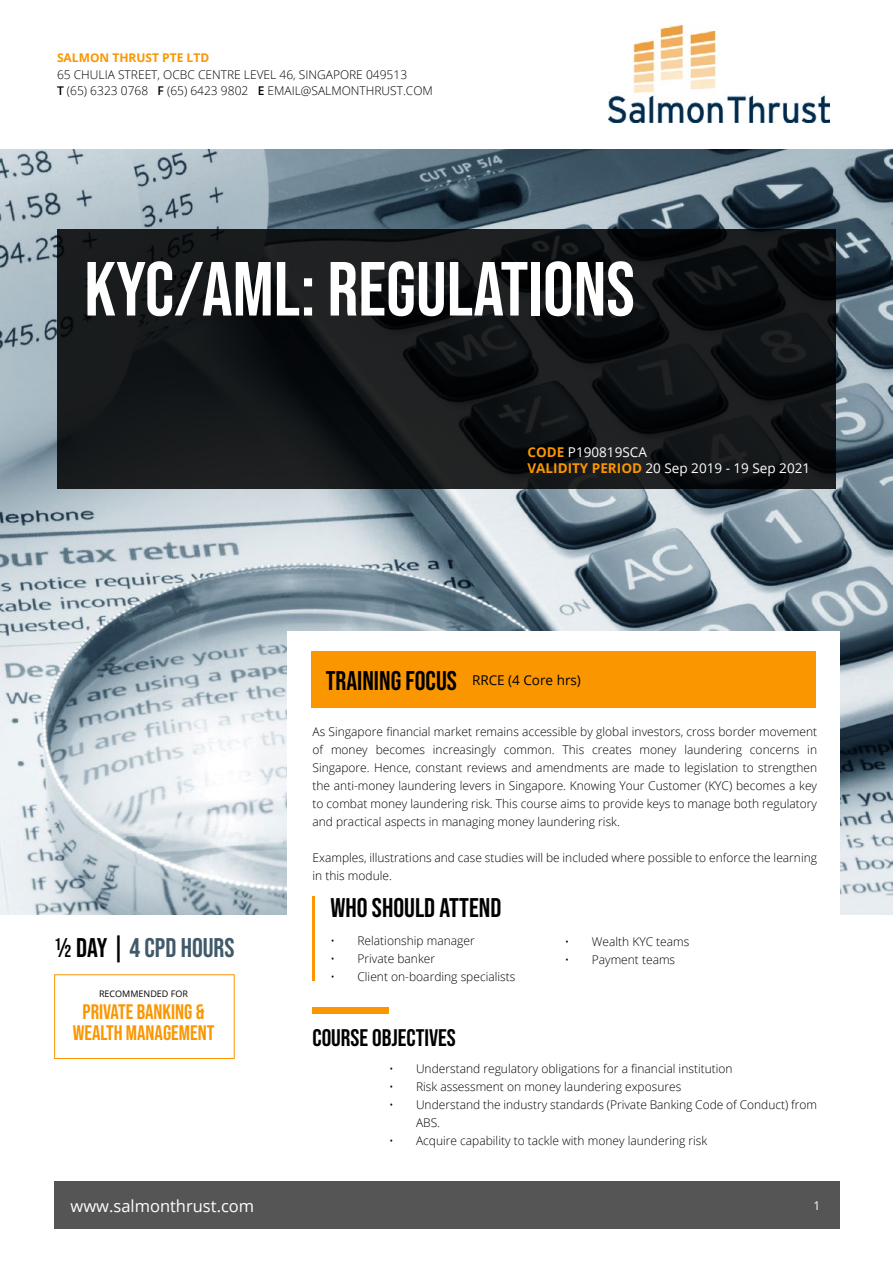
<style>
.page{position:relative;width:893px;height:1263px;background:#fff}
.page>*{position:absolute;margin:0;border:0;box-sizing:border-box;transform-origin:0 0}
.t1{font:76.5px "Bebas Neue";color:#fff}
.t2{font:27px "Bebas Neue";color:#000}
.t3{font:27px "Bebas Neue";color:#415969}
.t4{font:24px "Bebas Neue";color:#000}
.t5{font:21px/21px "Bebas Neue";color:#fa9600;text-align:center}
.t6{font:16.5px "Open Sans";color:#fff}
.t7{font:13.5px/16.2px "Open Sans";color:#fff}
.t8{font:13.5px "Open Sans";color:#000}
.t9{font:300 12px/18px "Open Sans";color:#000}
.t10{font:700 12px "Open Sans";color:#fa9600}
.t11{font:12px "Open Sans";color:#fff}
.t12{font:9px "Open Sans";color:#000}
.s1{font-weight:600}
.s2{font-weight:700;color:#fa9600}
.s3{color:#000}
</style>
<div class="page">
<img style="left:0;top:149px;width:893px;height:765px">
<div style="left:287px;top:631px;width:553px;height:532px;background:#fff"></div>
<img style="left:609px;top:26px;width:220px;height:97px">
<svg style="left:57px;top:230px;width:779px;height:259px;background:#121516"></svg>
<div style="left:311px;top:651px;width:505px;height:57px;background:#fa9600"></div>
<hr style="left:312px;top:896px;width:3px;height:84px;background:#fa9600">
<div style="left:54px;top:1182px;width:786px;height:47px;background:#555"></div>
<div style="left:54px;top:974px;width:181px;height:85px;border:1px solid #fa9600"></div>
<div style="left:312px;top:1007px;width:77px;height:7px;background:#fa9600"></div>
<p class="t10" style="left:57px;top:49px;width:154px">SALMON THRUST PTE LTD</p>
<p class="t9" style="left:57px;top:66px;width:377px;line-height:16.5px">65 CHULIA STREET, OCBC CENTRE LEVEL 46, SINGAPORE 049513<br><span class="s1">T</span> (65) 6323 0768 <span class="s1">F</span> (65) 6423 9802 <span class="s1">E</span> EMAIL@SALMONTHRUST.COM</p>
<h1 class="t1" style="left:84px;top:246px;width:552px">KYC/AML: REGULATIONS</h1>
<p class="t7" style="left:527px;top:443px;width:284px"><span class="s2">CODE</span> P190819SCA<br><span class="s2">VALIDITY PERIOD</span> 20 Sep 2019 - 19 Sep 2021</p>
<h2 class="t2" style="left:326px;top:665px;width:133px">TRAINING FOCUS</h2>
<p class="t8" style="left:472px;top:671px;width:110px">RRCE (4 Core hrs)</p>
<p class="t9" style="left:312px;top:723px;width:506px;text-align:justify">As Singapore financial market remains accessible by global investors, cross border movement of money becomes increasingly common. This creates money laundering concerns in Singapore. Hence, constant reviews and amendments are made to legislation to strengthen the anti-money laundering levers in Singapore. Knowing Your Customer (KYC) becomes a key to combat money laundering risk. This course aims to provide keys to manage both regulatory and practical aspects in managing money laundering risk.</p>
<p class="t9" style="left:312px;top:849px;width:506px">Examples, illustrations and case studies will be included where possible to enforce the learning in this module.</p>
<h2 class="t2" style="left:330px;top:892px;width:172px">WHO SHOULD ATTEND</h2>
<h2 class="t3" style="left:54px;top:933px;width:182px"><span class="s3">½ DAY |</span> 4 CPD HOURS</h2>
<p class="t9" style="left:330px;top:931px;width:146px">• Relationship manager</p>
<p class="t9" style="left:330px;top:949px;width:106px">• Private banker</p>
<p class="t9" style="left:330px;top:967px;width:186px">• Client on-boarding specialists</p>
<p class="t12" style="left:99px;top:988px;width:90px">RECOMMENDED FOR</p>
<h3 class="t5" style="left:73px;top:1001px;width:143px">PRIVATE BANKING &amp;<br>WEALTH MANAGEMENT</h3>
<h3 class="t4" style="left:312px;top:1024px;width:145px">COURSE OBJECtIVES</h3>
<p class="t9" style="left:565px;top:932px;width:126px">• Wealth KYC teams</p>
<p class="t9" style="left:565px;top:950px;width:112px">• Payment teams</p>
<p class="t9" style="left:389px;top:1059px;width:345px">• Understand regulatory obligations for a financial institution</p>
<p class="t9" style="left:389px;top:1077px;width:294px">• Risk assessment on money laundering exposures</p>
<p class="t9" style="left:416px;top:1095px;width:403px;text-indent:-27px">• Understand the industry standards (Private Banking Code of Conduct) from<br>ABS.</p>
<p class="t9" style="left:389px;top:1131px;width:320px">• Acquire capability to tackle with money laundering risk</p>
<h3 class="t6" style="left:71px;top:1194px;width:185px">www.salmonthrust.com</h3>
<p class="t11" style="left:814px;top:1197px;width:8px">1</p>
</div>
